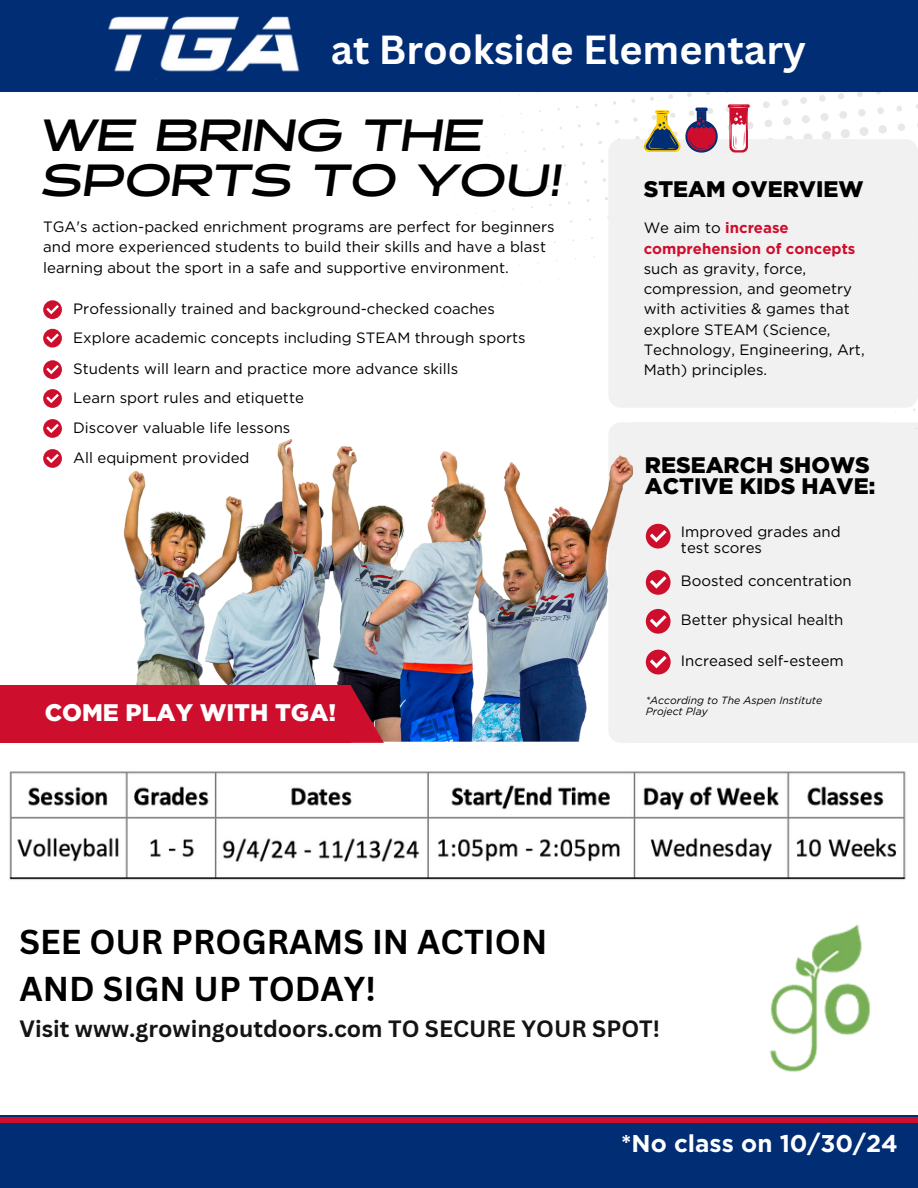
<style>
.page{position:relative;width:918px;height:1188px;background:#fff}
.page>*{position:absolute;margin:0;border:0;box-sizing:border-box;transform-origin:0 0}
.t1{font:italic 700 45px/45px "Halogen";color:#000}
.t2{font:700 39.45px "Canva Sans";color:#fff}
.t3{font:700 33.6px/46.3px "Canva Sans";color:#000}
.t4{font:700 24.3px "Gotham";color:#fff}
.t5{font:900 24px "Gotham";color:#fff}
.t6{font:700 22.95px "Canva Sans";color:#141414}
.t7{font:900 22.5px/21.3px "Gotham";color:#000}
.t8{font:15px/20.2px "Gotham";color:#000}
.t9{font:italic 10.5px/11.4px "Gotham";color:#000}
.s1{font-weight:700;color:#ce0e2d}
</style>
<div class="page">
<svg style="left:456px;top:92px;width:462px;height:648px;fill:#f1f1f1"></svg>
<div style="left:646px;top:524px;width:25px;height:25px;background:#ce0e2d;border-radius:50%"></div>
<svg style="left:656px;top:530px;width:11px;height:12px"></svg>
<div style="left:646px;top:650px;width:25px;height:24px;background:#ce0e2d;border-radius:50%"></div>
<svg style="left:656px;top:656px;width:11px;height:12px"></svg>
<div style="left:646px;top:570px;width:25px;height:25px;background:#ce0e2d;border-radius:50%"></div>
<svg style="left:656px;top:576px;width:11px;height:13px"></svg>
<div style="left:646px;top:609px;width:25px;height:25px;background:#ce0e2d;border-radius:50%"></div>
<svg style="left:656px;top:615px;width:11px;height:12px"></svg>
<div style="left:0;top:0;width:918px;height:92px;background:#002d74"></div>
<div style="left:609px;top:139px;width:309px;height:269px;background:#f1f1f1;border-radius:12px"></div>
<img style="left:99px;top:428px;width:557px;height:314px;border-radius:26px">
<div style="left:0;top:685px;width:351px;height:58px;background:#ce0e2d"></div>
<svg style="left:351px;top:685px;width:33px;height:58px;background:#771425"></svg>
<div style="left:43px;top:300px;width:19px;height:19px;background:#ce0e2d;border-radius:50%"></div>
<svg style="left:46px;top:305px;width:13px;height:9px"></svg>
<svg style="left:43px;top:449px;width:19px;height:19px"></svg>
<svg style="left:46px;top:454px;width:13px;height:9px"></svg>
<svg style="left:43px;top:329px;width:19px;height:19px"></svg>
<svg style="left:46px;top:333px;width:13px;height:10px"></svg>
<svg style="left:43px;top:389px;width:19px;height:19px"></svg>
<svg style="left:46px;top:394px;width:13px;height:9px"></svg>
<svg style="left:43px;top:360px;width:19px;height:19px"></svg>
<svg style="left:46px;top:365px;width:13px;height:9px"></svg>
<svg style="left:43px;top:419px;width:19px;height:19px"></svg>
<svg style="left:46px;top:424px;width:13px;height:9px"></svg>
<svg style="left:728px;top:104px;width:21px;height:49px"></svg>
<svg style="left:644px;top:108px;width:74px;height:45px"></svg>
<img style="left:9px;top:771px;width:897px;height:109px">
<div style="left:0;top:1115px;width:918px;height:73px;background:#002d74"></div>
<img style="left:108px;top:16px;width:192px;height:56px">
<div style="left:0;top:1117px;width:918px;height:5px;background:#ce0e2d"></div>
<img style="left:769px;top:924px;width:101px;height:148px">
<p class="t2" style="left:331px;top:22px;width:477px">at Brookside Elementary</p>
<p class="t1" style="left:40px;top:114px;width:523px">WE BRING THE<br>SPORTS TO YOU!</p>
<p class="t8" style="left:43px;top:217px;width:513px">TGA's action-packed enrichment programs are perfect for beginners and more experienced students to build their skills and have a blast learning about the sport in a safe and supportive environment.</p>
<h1 class="t8" style="left:73px;top:299px;width:423px">Professionally trained and background-checked coaches</h1>
<p class="t8" style="left:73px;top:327px;width:454px">Explore academic concepts including STEAM through sports</p>
<h5 class="t8" style="left:73px;top:359px;width:387px">Students will learn and practice more advance skills</h5>
<h5 class="t8" style="left:73px;top:387px;width:232px">Learn sport rules and etiquette</h5>
<p class="t8" style="left:73px;top:417px;width:219px">Discover valuable life lessons</p>
<p class="t8" style="left:73px;top:447px;width:178px">All equipment provided</p>
<h3 class="t5" style="left:45px;top:698px;width:293px">COME PLAY WITH TGA!</h3>
<h5 class="t7" style="left:644px;top:178px;width:221px">STEAM OVERVIEW</h5>
<h5 class="t8" style="left:644px;top:218px;width:223px">We aim to <span class="s1">increase comprehension of concepts </span>such as gravity, force, compression, and geometry with activities &amp; games that explore STEAM (Science,<br>Technology, Engineering, Art,<br>Math) principles.</h5>
<p class="t7" style="left:645px;top:454px;width:232px">RESEARCH SHOWS<br>ACTIVE KIDS HAVE:</p>
<p class="t8" style="left:681px;top:524px;width:161px;line-height:15.8px">Improved grades and test scores</p>
<p class="t8" style="left:681px;top:571px;width:172px">Boosted concentration</p>
<h5 class="t8" style="left:681px;top:610px;width:164px">Better physical health</h5>
<h5 class="t8" style="left:681px;top:650px;width:164px">Increased self-esteem</h5>
<h2 class="t9" style="left:646px;top:694px;width:178px">*According to The Aspen Institute<br>Project Play</h2>
<p class="t3" style="left:20px;top:918px;width:529px">SEE OUR PROGRAMS IN ACTION<br>AND SIGN UP TODAY!</p>
<p class="t6" style="left:20px;top:1012px;width:642px">Visit www.growingoutdoors.com TO SECURE YOUR SPOT!</p>
<h5 class="t4" style="left:621px;top:1129px;width:278px">*No class on 10/30/24</h5>
</div>
